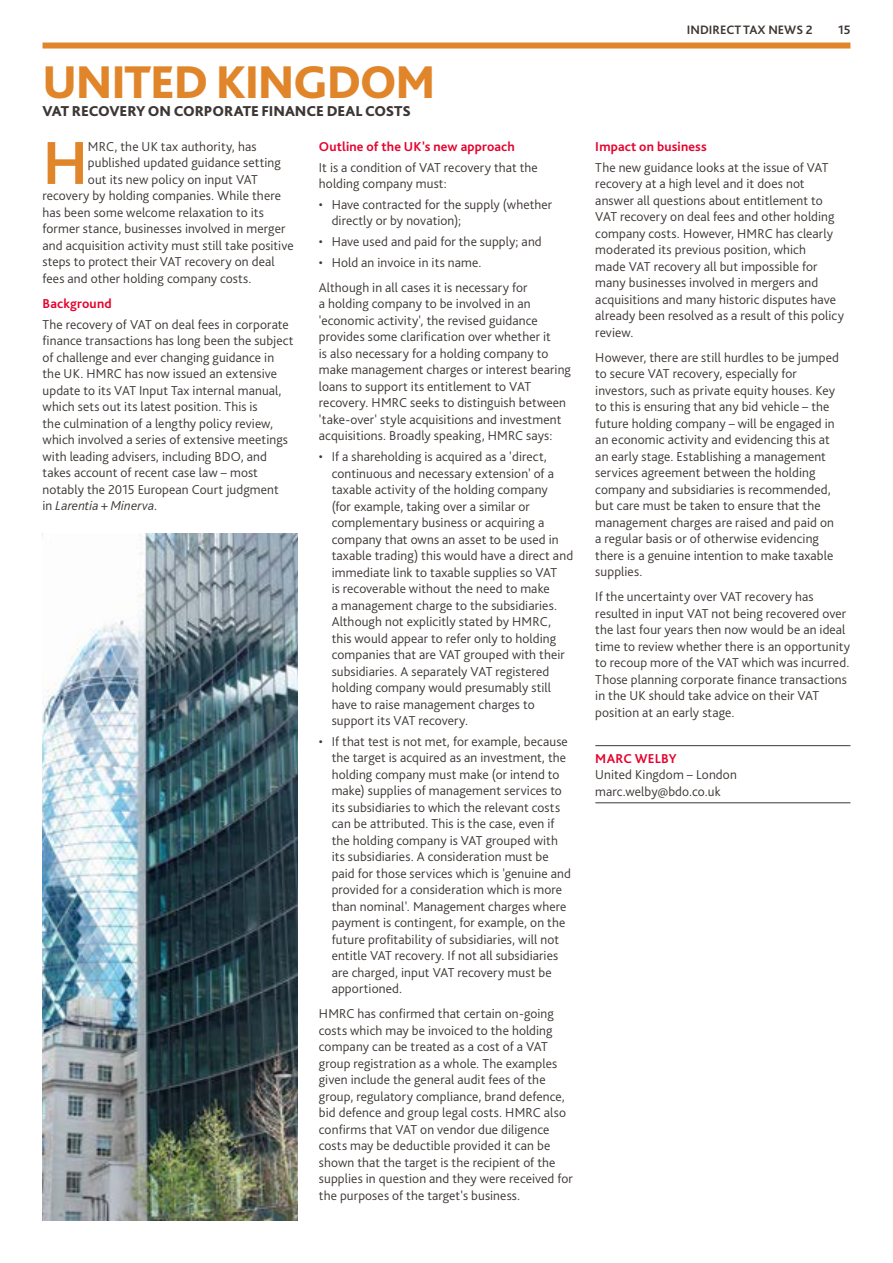
<style>
.page{position:relative;width:893px;height:1263px;background:#fff}
.page>*{position:absolute;margin:0;border:0;box-sizing:border-box;transform-origin:0 0}
.t1{font:700 63.6px "Bliss Pro";color:#e1852a}
.t2{font:800 48px "Bliss Pro";letter-spacing:-.025em;color:#e1852a}
.t3{font:800 15px "Bliss Pro";letter-spacing:-.01em;color:#3c3734}
.t4{font:300 13.5px/16.5px "Bliss Pro";letter-spacing:.005em;color:#3c3734}
.t5{font:700 13.5px "Bliss Pro";letter-spacing:.015em;color:#e4032e}
.t6{font:700 12.75px "Bliss Pro";color:#3c3734}
.s1{font-style:italic}
</style>
<div class="page">
<hr style="left:595px;top:745px;width:255px;height:1px;background:#3c3734">
<hr style="left:595px;top:802px;width:255px;height:1px;background:#3c3734">
<div style="left:43px;top:43px;width:807px;height:6px;background:#e1852a"></div>
<img style="left:43px;top:533px;width:255px;height:687px">
<h2 class="t2" style="left:43px;top:52px;width:394px">UNITED KINGDOM</h2>
<p class="t3" style="left:43px;top:102px;width:370px">VAT RECOVERY ON CORPORATE FINANCE DEAL COSTS</p>
<h1 class="t1" style="left:43px;top:123px;width:47px">H</h1>
<p class="t4" style="left:88px;top:138px;width:170px">MRC, the UK tax authority, has</p>
<p class="t4" style="left:88px;top:154px;width:194px">published updated guidance setting</p>
<p class="t4" style="left:88px;top:171px;width:171px">out its new policy on input VAT</p>
<p class="t4" style="left:43px;top:187px;width:240px">recovery by holding companies. While there</p>
<p class="t4" style="left:43px;top:204px;width:223px">has been some welcome relaxation to its</p>
<p class="t4" style="left:43px;top:220px;width:244px">former stance, businesses involved in merger</p>
<p class="t4" style="left:43px;top:237px;width:253px">and acquisition activity must still take positive</p>
<p class="t4" style="left:43px;top:253px;width:234px">steps to protect their VAT recovery on deal</p>
<p class="t4" style="left:43px;top:270px;width:211px">fees and other holding company costs.</p>
<p class="t5" style="left:43px;top:295px;width:71px">Background</p>
<p class="t4" style="left:43px;top:316px;width:253px">The recovery of VAT on deal fees in corporate finance transactions has long been the subject of challenge and ever changing guidance in the UK. HMRC has now issued an extensive update to its VAT Input Tax internal manual, which sets out its latest position. This is<br>the culmination of a lengthy policy review, which involved a series of extensive meetings with leading advisers, including BDO, and takes account of recent case law – most notably the 2015 European Court judgment<br>in <span class="s1">Larentia + Minerva</span>.</p>
<p class="t5" style="left:319px;top:138px;width:197px">Outline of the UK's new approach</p>
<p class="t4" style="left:319px;top:159px;width:220px">It is a condition of VAT recovery that the holding company must:</p>
<p class="t4" style="left:332px;top:196px;width:222px;text-indent:-13px">• Have contracted for the supply (whether directly or by novation);</p>
<p class="t4" style="left:319px;top:233px;width:224px">• Have used and paid for the supply; and</p>
<p class="t4" style="left:319px;top:250px;width:210px;line-height:25px">• Hold an invoice in its name.<br>Although in all cases it is necessary for</p>
<p class="t4" style="left:319px;top:295px;width:254px">a holding company to be involved in an 'economic activity', the revised guidance provides some clarification over whether it<br>is also necessary for a holding company to make management charges or interest bearing loans to support its entitlement to VAT recovery. HMRC seeks to distinguish between 'take-over' style acquisitions and investment acquisitions. Broadly speaking, HMRC says:</p>
<p class="t4" style="left:332px;top:448px;width:243px;text-indent:-13px">• If a shareholding is acquired as a 'direct, continuous and necessary extension' of a taxable activity of the holding company<br>(for example, taking over a similar or complementary business or acquiring a company that owns an asset to be used in taxable trading) this would have a direct and immediate link to taxable supplies so VAT<br>is recoverable without the need to make<br>a management charge to the subsidiaries.<br>Although not explicitly stated by HMRC, this would appear to refer only to holding companies that are VAT grouped with their subsidiaries. A separately VAT registered holding company would presumably still have to raise management charges to support its VAT recovery.</p>
<p class="t4" style="left:332px;top:733px;width:241px;text-indent:-13px">• If that test is not met, for example, because the target is acquired as an investment, the holding company must make (or intend to make) supplies of management services to its subsidiaries to which the relevant costs can be attributed. This is the case, even if the holding company is VAT grouped with its subsidiaries. A consideration must be paid for those services which is 'genuine and provided for a consideration which is more than nominal'. Management charges where payment is contingent, for example, on the future profitability of subsidiaries, will not entitle VAT recovery. If not all subsidiaries are charged, input VAT recovery must be apportioned.</p>
<p class="t4" style="left:319px;top:1005px;width:255px">HMRC has confirmed that certain on-going costs which may be invoiced to the holding company can be treated as a cost of a VAT group registration as a whole. The examples given include the general audit fees of the group, regulatory compliance, brand defence, bid defence and group legal costs. HMRC also confirms that VAT on vendor due diligence costs may be deductible provided it can be shown that the target is the recipient of the supplies in question and they were received for the purposes of the target's business.</p>
<p class="t6" style="left:687px;top:22px;width:127px">INDIRECT TAX NEWS 2</p>
<p class="t6" style="left:838px;top:22px;width:14px">15</p>
<p class="t5" style="left:595px;top:138px;width:113px">Impact on business</p>
<p class="t4" style="left:595px;top:159px;width:250px">The new guidance looks at the issue of VAT recovery at a high level and it does not answer all questions about entitlement to VAT recovery on deal fees and other holding company costs. However, HMRC has clearly moderated its previous position, which<br>made VAT recovery all but impossible for many businesses involved in mergers and acquisitions and many historic disputes have already been resolved as a result of this policy review.</p>
<p class="t4" style="left:595px;top:349px;width:245px">However, there are still hurdles to be jumped to secure VAT recovery, especially for investors, such as private equity houses. Key to this is ensuring that any bid vehicle – the future holding company – will be engaged in an economic activity and evidencing this at an early stage. Establishing a management services agreement between the holding company and subsidiaries is recommended, but care must be taken to ensure that the management charges are raised and paid on a regular basis or of otherwise evidencing there is a genuine intention to make taxable supplies.</p>
<p class="t4" style="left:595px;top:588px;width:256px">If the uncertainty over VAT recovery has resulted in input VAT not being recovered over the last four years then now would be an ideal time to review whether there is an opportunity to recoup more of the VAT which was incurred.<br>Those planning corporate finance transactions in the UK should take advice on their VAT position at an early stage.</p>
<p class="t5" style="left:595px;top:750px;width:83px">MARC WELBY</p>
<p class="t4" style="left:595px;top:766px;width:143px">United Kingdom – London marc.welby@bdo.co.uk</p>
</div>
